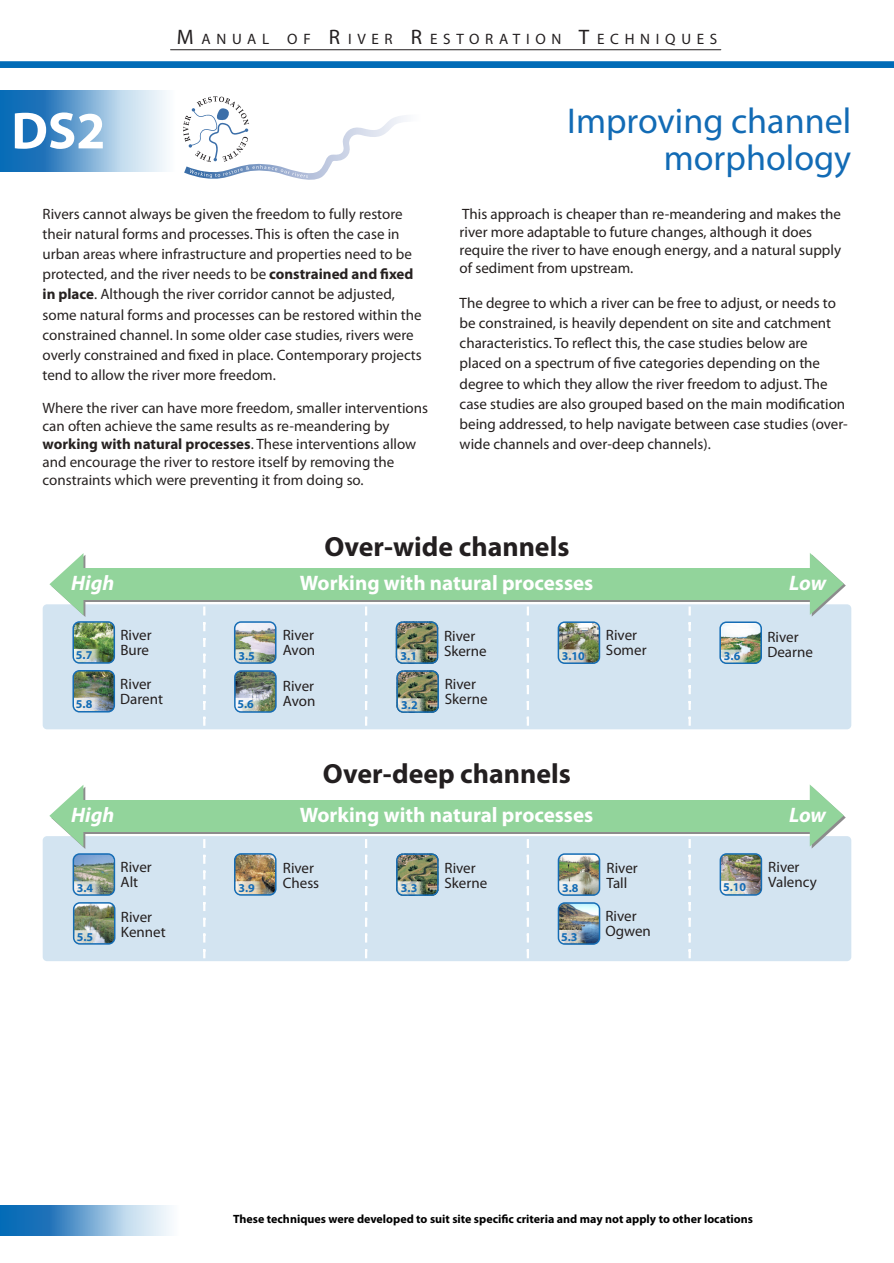
<style>
.page{position:relative;width:894px;height:1263px;background:#fff}
.page>*{position:absolute;margin:0;border:0;box-sizing:border-box;transform-origin:0 0}
.t1{font:700 52.5px "Myriad Pro";color:#fff}
.t2{font:36px/37.5px "Myriad Pro";color:#126bb5;text-align:right}
.t3{font:700 27.75px "Myriad Pro";color:#231f20}
.t4{font:700 21px "Myriad Pro";color:#fff}
.t5{font:italic 700 21px "Myriad Pro";color:#fff}
.t6{font:15.15px "Myriad Pro";letter-spacing:.38em;color:#231f20}
.t7{font:15px/20.1px "Myriad Pro";color:#241f1e}
.t8{font:15px/20.1px "Myriad Pro";color:#241f1e}
.t9{font:15px/15px "Myriad Pro";color:#241f1f}
.t10{font:700 12px "Myriad Pro";color:#000}
.t11{font:700 12px "Myriad Pro";color:#146cb5}
.s1{font-size:21px}
.s2{font-weight:700}
</style>
<div class="page">
<svg style="left:0;top:90px;width:167px;height:82px;background:#75aad5"></svg>
<svg style="left:0;top:1206px;width:171px;height:29px;background:#71a8d4"></svg>
<hr style="left:170px;top:49px;width:550px;height:1px;background:#231f20">
<div style="left:0;top:61px;width:893px;height:7px;background:#006bb7"></div>
<svg style="left:183px;top:96px;width:223px;height:84px"></svg>
<div style="left:43px;top:836px;width:808px;height:125px;background:#d3e4f1;border-radius:4px"></div>
<div style="left:43px;top:604px;width:808px;height:125px;background:#d3e4f1;border-radius:4px"></div>
<svg style="left:203px;top:608px;width:2px;height:122px"></svg>
<svg style="left:365px;top:608px;width:2px;height:122px"></svg>
<svg style="left:526px;top:608px;width:3px;height:122px"></svg>
<svg style="left:688px;top:608px;width:2px;height:122px"></svg>
<svg style="left:203px;top:840px;width:2px;height:119px"></svg>
<svg style="left:365px;top:840px;width:2px;height:119px"></svg>
<svg style="left:526px;top:840px;width:3px;height:119px"></svg>
<svg style="left:688px;top:840px;width:2px;height:119px"></svg>
<img style="left:396px;top:670px;width:43px;height:43px">
<img style="left:396px;top:853px;width:42px;height:43px">
<svg style="left:73px;top:902px;width:42px;height:43px;background:#86978c"></svg>
<img style="left:557px;top:902px;width:43px;height:43px">
<img style="left:719px;top:853px;width:42px;height:43px">
<img style="left:72px;top:670px;width:43px;height:42px">
<svg style="left:234px;top:670px;width:42px;height:43px;background:#829492"></svg>
<img style="left:234px;top:621px;width:42px;height:43px">
<img style="left:557px;top:621px;width:43px;height:43px">
<img style="left:395px;top:621px;width:43px;height:43px">
<img style="left:719px;top:621px;width:42px;height:43px">
<svg style="left:557px;top:853px;width:43px;height:43px;background:#9eaba1"></svg>
<img style="left:234px;top:853px;width:42px;height:43px">
<div style="left:80px;top:802px;width:736px;height:31px;background:#92d49b"></div>
<svg style="left:49px;top:785px;width:66px;height:111px"></svg>
<svg style="left:809px;top:784px;width:36px;height:65px"></svg>
<div style="left:78px;top:800px;width:737px;height:31px;background:#92d49b"></div>
<div style="left:80px;top:570px;width:737px;height:31px;background:#8c8c8c"></div>
<div style="left:78px;top:568px;width:737px;height:32px;background:#92d49b"></div>
<svg style="left:809px;top:553px;width:36px;height:64px"></svg>
<img style="left:49px;top:553px;width:66px;height:111px">
<p class="t6" style="left:177px;top:33px;width:542px"><span class="s1">M</span> ANUAL OF <span class="s1">R</span> IVER <span class="s1">R</span> ESTORATION <span class="s1">T</span> ECHNIQUES</p>
<h1 class="t1" style="left:11px;top:109px;width:96px">DS2</h1>
<h2 class="t2" style="left:567px;top:105px;width:285px">Improving channel morphology</h2>
<p class="t7" style="left:43px;top:205px;width:380px">Rivers cannot always be given the freedom to fully restore their natural forms and processes. This is often the case in urban areas where infrastructure and properties need to be protected, and the river needs to be <span class="s2">constrained and fixed in place</span>. Although the river corridor cannot be adjusted, some natural forms and processes can be restored within the constrained channel. In some older case studies, rivers were overly constrained and fixed in place. Contemporary projects tend to allow the river more freedom.</p>
<p class="t7" style="left:43px;top:400px;width:387px;line-height:18px">Where the river can have more freedom, smaller interventions can often achieve the same results as re-meandering by <span class="s2">working with natural processes</span>. These interventions allow and encourage the river to restore itself by removing the constraints which were preventing it from doing so.</p>
<p class="t8" style="left:459px;top:206px;width:383px;line-height:18px">This approach is cheaper than re-meandering and makes the river more adaptable to future changes, although it does require the river to have enough energy, and a natural supply of sediment from upstream.</p>
<p class="t8" style="left:459px;top:294px;width:389px">The degree to which a river can be free to adjust, or needs to be constrained, is heavily dependent on site and catchment characteristics. To reflect this, the case studies below are placed on a spectrum of five categories depending on the degree to which they allow the river freedom to adjust. The case studies are also grouped based on the main modification being addressed, to help navigate between case studies (over&shy;wide channels and over-deep channels).</p>
<h3 class="t3" style="left:324px;top:535px;width:246px">Over-wide channels</h3>
<h3 class="t5" style="left:71px;top:574px;width:45px">High</h3>
<h3 class="t4" style="left:300px;top:575px;width:295px">Working with natural processes</h3>
<h3 class="t5" style="left:788px;top:575px;width:38px">Low</h3>
<p class="t11" style="left:76px;top:650px;width:18px">5.7</p>
<p class="t11" style="left:76px;top:699px;width:18px">5.8</p>
<p class="t9" style="left:120px;top:629px;width:33px">River<br>Bure</p>
<p class="t9" style="left:120px;top:677px;width:44px">River<br>Darent</p>
<p class="t9" style="left:282px;top:629px;width:34px">River<br>Avon</p>
<p class="t9" style="left:767px;top:631px;width:47px">River<br>Dearne</p>
<p class="t9" style="left:283px;top:679px;width:34px">River<br>Avon</p>
<p class="t9" style="left:605px;top:629px;width:42px">River<br>Somer</p>
<p class="t9" style="left:444px;top:630px;width:44px">River<br>Skerne</p>
<p class="t9" style="left:444px;top:678px;width:44px">River<br>Skerne</p>
<p class="t11" style="left:238px;top:651px;width:18px">3.5</p>
<p class="t11" style="left:400px;top:651px;width:18px">3.1</p>
<p class="t11" style="left:561px;top:651px;width:25px">3.10</p>
<p class="t11" style="left:723px;top:651px;width:18px">3.6</p>
<p class="t11" style="left:237px;top:699px;width:18px">5.6</p>
<p class="t11" style="left:401px;top:700px;width:18px">3.2</p>
<h3 class="t3" style="left:323px;top:762px;width:249px">Over-deep channels</h3>
<h3 class="t5" style="left:71px;top:806px;width:45px">High</h3>
<h3 class="t4" style="left:299px;top:806px;width:295px">Working with natural processes</h3>
<h3 class="t5" style="left:788px;top:806px;width:38px">Low</h3>
<p class="t9" style="left:120px;top:860px;width:33px">River<br>Alt</p>
<p class="t9" style="left:283px;top:862px;width:38px">River<br>Chess</p>
<p class="t9" style="left:444px;top:862px;width:44px">River<br>Skerne</p>
<p class="t9" style="left:121px;top:910px;width:46px">River<br>Kennet</p>
<p class="t11" style="left:238px;top:883px;width:18px">3.9</p>
<p class="t11" style="left:562px;top:883px;width:18px">3.8</p>
<p class="t11" style="left:77px;top:883px;width:18px">3.4</p>
<p class="t11" style="left:401px;top:883px;width:18px">3.3</p>
<p class="t11" style="left:77px;top:932px;width:18px">5.5</p>
<p class="t11" style="left:561px;top:931px;width:18px">5.3</p>
<p class="t9" style="left:606px;top:862px;width:33px">River<br>Tall</p>
<p class="t9" style="left:768px;top:861px;width:50px">River<br>Valency</p>
<p class="t9" style="left:605px;top:910px;width:47px">River<br>Ogwen</p>
<p class="t11" style="left:722px;top:882px;width:25px">5.10</p>
<p class="t10" style="left:233px;top:1214px;width:521px">These techniques were developed to suit site specific criteria and may not apply to other locations</p>
</div>
